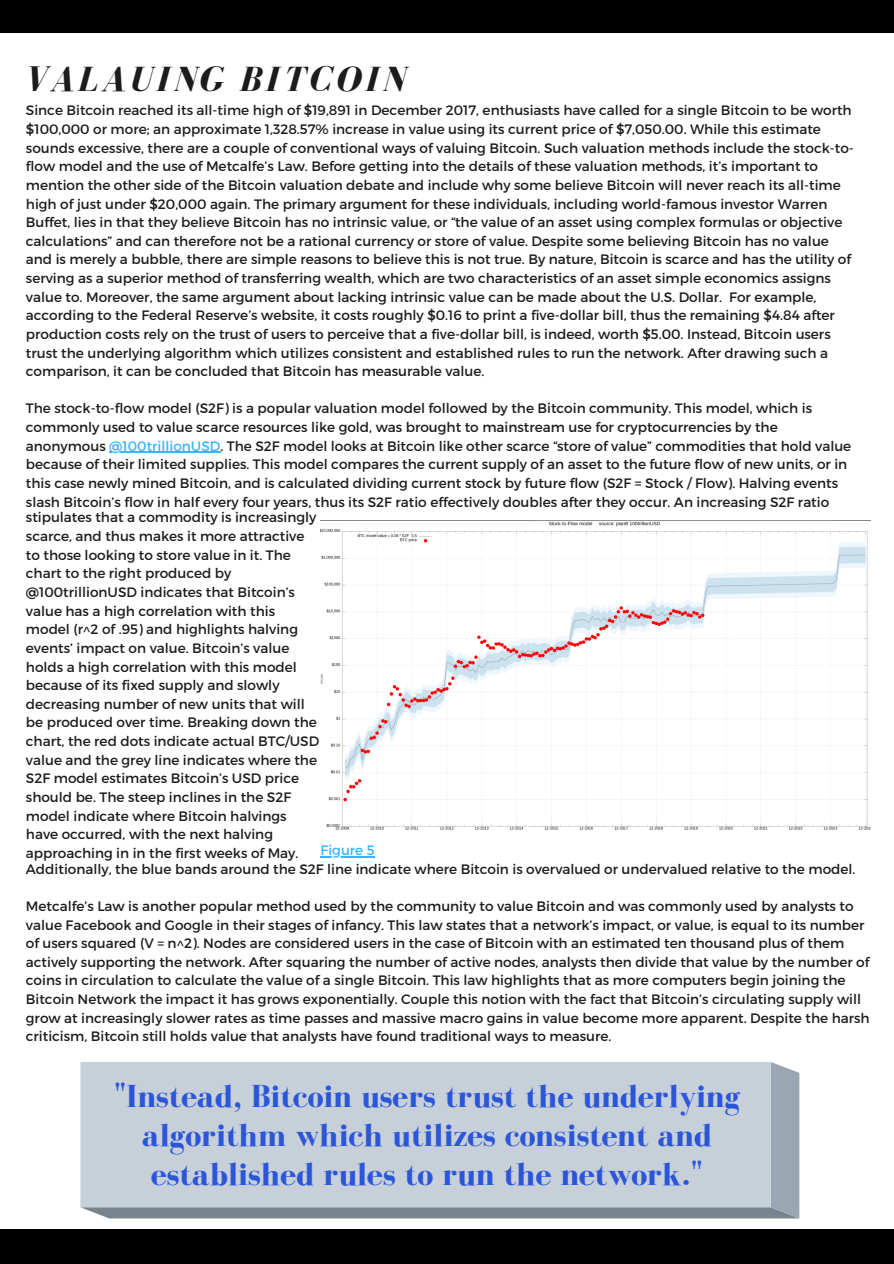
<style>
.page{position:relative;width:894px;height:1264px;background:#fff}
.page>*{position:absolute;margin:0;border:0;box-sizing:border-box;transform-origin:0 0}
.t1{font:italic 700 36px "Bodoni FLF";letter-spacing:.1em;color:#1c1c1c}
.t2{font:700 32.7px/39.2px "Bodoni FLF";color:#2b56d8;text-align:center}
.t3{font:13.65px/18.6px "Montserrat";color:#1c1c1c}
.t4{font:13.65px "Montserrat";color:#38b6ff}
.s1{color:#38b6ff}
</style>
<div class="page">
<hr style="left:109px;top:452px;width:111px;height:1px;background:#38b6ff">
<img style="left:320px;top:520px;width:550px;height:310px">
<hr style="left:320px;top:856px;width:54px;height:1px;background:#38b6ff">
<svg style="left:80px;top:1062px;width:719px;height:156px;background:#89959f"></svg>
<div style="left:80px;top:1062px;width:690px;height:145px;background:#c7d0d8"></div>
<div style="left:0;top:0;width:893px;height:32px;background:#000"></div>
<div style="left:0;top:1229px;width:893px;height:34px;background:#000"></div>
<p class="t1" style="left:24px;top:60px;width:382px">VALAUING BITCOIN</p>
<p class="t3" style="left:26px;top:101px;width:829px">Since Bitcoin reached its all-time high of $19,891 in December 2017, enthusiasts have called for a single Bitcoin to be worth $100,000 or more; an approximate 1,328.57% increase in value using its current price of $7,050.00. While this estimate sounds excessive, there are a couple of conventional ways of valuing Bitcoin. Such valuation methods include the stock-to&shy;flow model and the use of Metcalfe’s Law. Before getting into the details of these valuation methods, it’s important to mention the other side of the Bitcoin valuation debate and include why some believe Bitcoin will never reach its all-time high of just under $20,000 again. The primary argument for these individuals, including world-famous investor Warren Buffet, lies in that they believe Bitcoin has no intrinsic value, or “the value of an asset using complex formulas or objective calculations” and can therefore not be a rational currency or store of value. Despite some believing Bitcoin has no value and is merely a bubble, there are simple reasons to believe this is not true. By nature, Bitcoin is scarce and has the utility of serving as a superior method of transferring wealth, which are two characteristics of an asset simple economics assigns value to. Moreover, the same argument about lacking intrinsic value can be made about the U.S. Dollar. For example, according to the Federal Reserve’s website, it costs roughly $0.16 to print a five-dollar bill, thus the remaining $4.84 after production costs rely on the trust of users to perceive that a five-dollar bill, is indeed, worth $5.00. Instead, Bitcoin users trust the underlying algorithm which utilizes consistent and established rules to run the network. After drawing such a comparison, it can be concluded that Bitcoin has measurable value.</p>
<p class="t3" style="left:26px;top:398px;width:826px">The stock-to-flow model (S2F) is a popular valuation model followed by the Bitcoin community. This model, which is commonly used to value scarce resources like gold, was brought to mainstream use for cryptocurrencies by the anonymous <span class="s1">@100trillionUSD</span>. The S2F model looks at Bitcoin like other scarce “store of value” commodities that hold value because of their limited supplies. This model compares the current supply of an asset to the future flow of new units, or in this case newly mined Bitcoin, and is calculated dividing current stock by future flow (S2F = Stock / Flow). Halving events slash Bitcoin’s flow in half every four years, thus its S2F ratio effectively doubles after they occur. An increasing S2F ratio</p>
<p class="t3" style="left:26px;top:507px;width:295px">stipulates that a commodity is increasingly scarce, and thus makes it more attractive to those looking to store value in it. The chart to the right produced by @100trillionUSD indicates that Bitcoin’s value has a high correlation with this model (r^2 of .95) and highlights halving events’ impact on value. Bitcoin’s value holds a high correlation with this model because of its fixed supply and slowly decreasing number of new units that will be produced over time. Breaking down the chart, the red dots indicate actual BTC/USD value and the grey line indicates where the S2F model estimates Bitcoin’s USD price should be. The steep inclines in the S2F model indicate where Bitcoin halvings have occurred, with the next halving approaching in in the first weeks of May.</p>
<p class="t3" style="left:26px;top:858px;width:830px">Additionally, the blue bands around the S2F line indicate where Bitcoin is overvalued or undervalued relative to the model.</p>
<p class="t3" style="left:26px;top:896px;width:845px">Metcalfe’s Law is another popular method used by the community to value Bitcoin and was commonly used by analysts to value Facebook and Google in their stages of infancy. This law states that a network’s impact, or value, is equal to its number of users squared (V = n^2). Nodes are considered users in the case of Bitcoin with an estimated ten thousand plus of them actively supporting the network. After squaring the number of active nodes, analysts then divide that value by the number of coins in circulation to calculate the value of a single Bitcoin. This law highlights that as more computers begin joining the Bitcoin Network the impact it has grows exponentially. Couple this notion with the fact that Bitcoin’s circulating supply will grow at increasingly slower rates as time passes and massive macro gains in value become more apparent. Despite the harsh criticism, Bitcoin still holds value that analysts have found traditional ways to measure.</p>
<p class="t4" style="left:320px;top:841px;width:56px">Figure 5</p>
<p class="t2" style="left:114px;top:1075px;width:628px">"Instead, Bitcoin users trust the underlying algorithm which utilizes consistent and established rules to run the network."</p>
</div>
